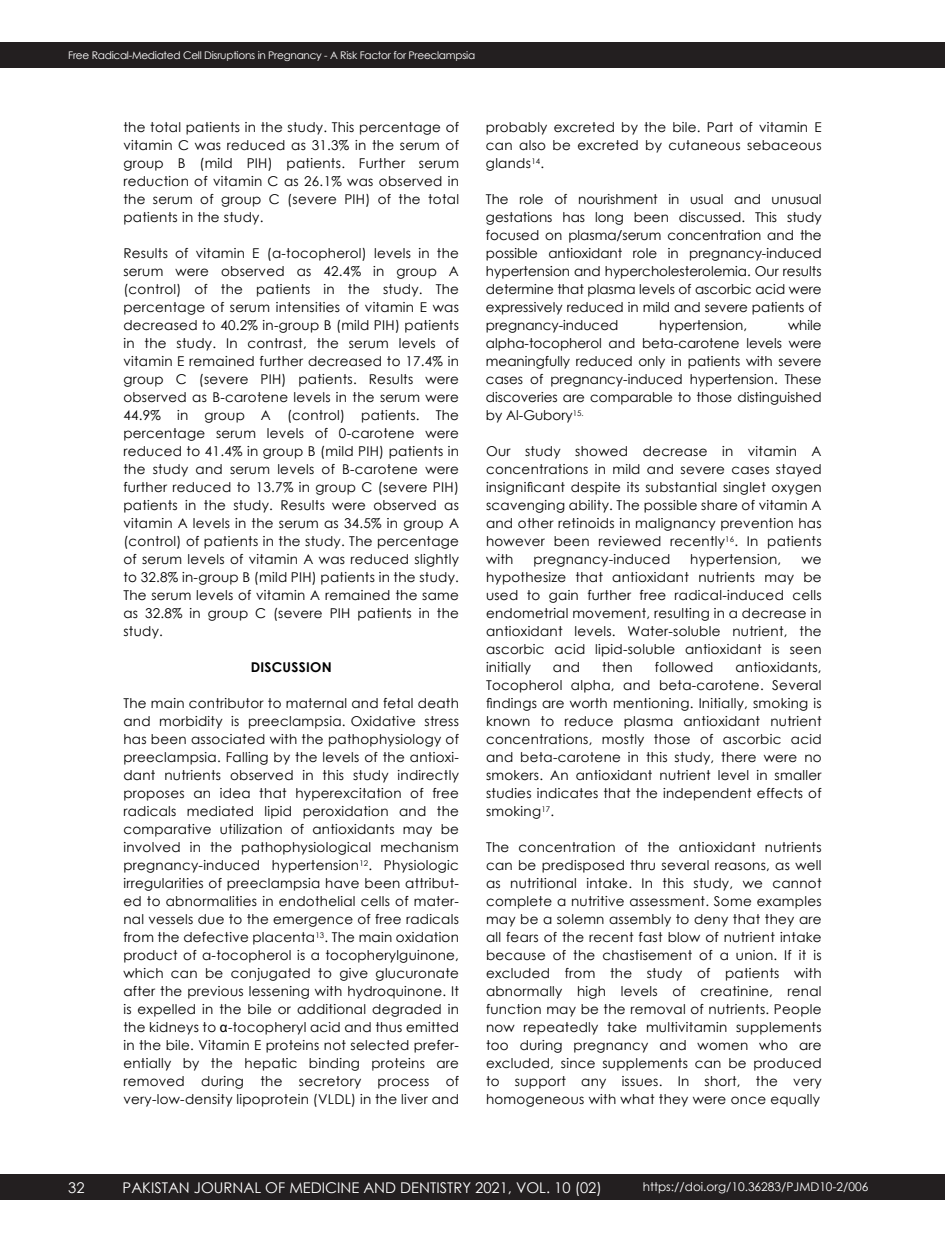
<style>
.page{position:relative;width:945px;height:1242px;background:#fff}
.page>*{position:absolute;margin:0;border:0;box-sizing:border-box;transform-origin:0 0}
.t1{font:14.7px "Century Gothic";color:#fff}
.t2{font:13.5px/18px "Century Gothic";letter-spacing:.02em;color:#000;text-align:justify}
.t3{font:13.5px "Century Gothic";color:#000}
.t4{font:700 13.5px "Century Gothic";letter-spacing:.02em;color:#000}
.t5{font:12px "Century Gothic";color:#fff}
.t6{font:10.5px "Century Gothic";letter-spacing:-.025em;color:#fff}
.s1{font-family:"Arial"}
</style>
<div class="page">
<div style="left:0;top:1174px;width:945px;height:26px;background:#231f20"></div>
<div style="left:0;top:42px;width:945px;height:26px;background:#231f20"></div>
<p class="t6" style="left:68px;top:48px;width:408px">Free Radical-Mediated Cell Disruptions in Pregnancy - A Risk Factor for Preeclampsia</p>
<p class="t2" style="left:123px;top:118px;width:337px">the total patients in the study. This percentage of vitamin C was reduced as 31.3% in the serum of group B (mild PIH) patients. Further serum reduction of vitamin C as 26.1% was observed in the serum of group C (severe PIH) of the total patients in the study.</p>
<p class="t2" style="left:123px;top:244px;width:337px">Results of vitamin E (a-tocopherol) levels in the serum were observed as 42.4% in group A (control) of the patients in the study. The percentage of serum intensities of vitamin E was decreased to 40.2% in-group B (mild PIH) patients in the study. In contrast, the serum levels of vitamin E remained further decreased to 17.4% in group C (severe PIH) patients. Results were observed as B-carotene levels in the serum were 44.9% in group A (control) patients. The percentage serum levels of 0-carotene were reduced to 41.4% in group B (mild PIH) patients in the study and serum levels of B-carotene were further reduced to 13.7% in group C (severe PIH) patients in the study. Results were observed as vitamin A levels in the serum as 34.5% in group A (control) of patients in the study. The percentage of serum levels of vitamin A was reduced slightly to 32.8% in-group B (mild PIH) patients in the study.<br>The serum levels of vitamin A remained the same as 32.8% in group C (severe PIH patients in the study.</p>
<p class="t4" style="left:251px;top:658px;width:82px">DISCUSSION</p>
<p class="t2" style="left:123px;top:694px;width:337px">The main contributor to maternal and fetal death and morbidity is preeclampsia. Oxidative stress has been associated with the pathophysiology of preeclampsia. Falling by the levels of the antioxi&shy;dant nutrients observed in this study indirectly proposes an idea that hyperexcitation of free radicals mediated lipid peroxidation and the comparative utilization of antioxidants may be involved in the pathophysiological mechanism pregnancy-induced hypertension<sup>12</sup>. Physiologic irregularities of preeclampsia have been attribut&shy;ed to abnormalities in endothelial cells of mater&shy;nal vessels due to the emergence of free radicals from the defective placenta<sup>13</sup>. The main oxidation product of α-tocopherol is a tocopherylguinone, which can be conjugated to give glucuronate after the previous lessening with hydroquinone. It is expelled in the bile or additional degraded in the kidneys to <span class="s1">α</span>-tocopheryl acid and thus emitted in the bile. Vitamin E proteins not selected prefer&shy;entially by the hepatic binding proteins are removed during the secretory process of very-low-density lipoprotein (VLDL) in the liver and</p>
<p class="t2" style="left:486px;top:118px;width:337px">probably excreted by the bile. Part of vitamin E can also be excreted by cutaneous sebaceous glands<sup>14</sup>.</p>
<p class="t2" style="left:486px;top:190px;width:337px">The role of nourishment in usual and unusual gestations has long been discussed. This study focused on plasma/serum concentration and the possible antioxidant role in pregnancy-induced hypertension and hypercholesterolemia. Our results determine that plasma levels of ascorbic acid were expressively reduced in mild and severe patients of pregnancy-induced</p>
<p class="t2" style="left:486px;top:316px;width:337px;text-indent:302px">while alpha-tocopherol and beta-carotene levels were meaningfully reduced only in patients with severe cases of pregnancy-induced hypertension. These discoveries are comparable to those distinguished by Al-Gubory<sup>15.</sup></p>
<p class="t2" style="left:486px;top:442px;width:337px">Our study showed decrease in vitamin A concentrations in mild and severe cases stayed insignificant despite its substantial singlet oxygen scavenging ability. The possible share of vitamin A and other retinoids in malignancy prevention has however been reviewed recently<sup>16</sup>. In patients with</p>
<p class="t3" style="left:659px;top:317px;width:89px">hypertension,</p>
<p class="t2" style="left:534px;top:550px;width:138px">pregnancy-induced</p>
<p class="t2" style="left:690px;top:550px;width:93px">hypertension,</p>
<p class="t2" style="left:486px;top:550px;width:337px;text-indent:315px">we hypothesize that antioxidant nutrients may be used to gain further free radical-induced cells endometrial movement, resulting in a decrease in antioxidant levels. Water-soluble nutrient, the ascorbic acid lipid-soluble antioxidant is seen initially</p>
<p class="t2" style="left:486px;top:658px;width:337px;text-indent:249px">antioxidants, Tocopherol alpha, and beta-carotene. Several findings are worth mentioning. Initially, smoking is known to reduce plasma antioxidant nutrient concentrations, mostly those of ascorbic acid and beta-carotene in this study, there were no smokers. An antioxidant nutrient level in smaller studies indicates that the independent effects of smoking<sup>17</sup>.</p>
<p class="t2" style="left:486px;top:838px;width:337px">The concentration of the antioxidant nutrients can be predisposed thru several reasons, as well as nutritional intake. In this study, we cannot complete a nutritive assessment. Some examples may be a solemn assembly to deny that they are all fears of the recent fast blow of nutrient intake because of the chastisement of a union. If it is excluded from the study of patients with abnormally high levels of creatinine, renal function may be the removal of nutrients. People now repeatedly take multivitamin supplements too during pregnancy and women who are excluded, since supplements can be produced to support any issues. In short, the very homogeneous with what they were once equally</p>
<p class="t2" style="left:553px;top:658px;width:29px">and</p>
<p class="t2" style="left:602px;top:658px;width:32px">then</p>
<p class="t2" style="left:655px;top:658px;width:60px">followed</p>
<p class="t1" style="left:68px;top:1178px;width:18px">32</p>
<p class="t1" style="left:112px;top:1178px;width:473px">PAKISTAN JOURNAL OF MEDICINE AND DENTISTRY 2019, VOL. 8 ( 3)</p>
<p class="t1" style="left:123px;top:1178px;width:481px">PAKISTAN JOURNAL OF MEDICINE AND DENTISTRY 2021, VOL. 10 (02)</p>
<p class="t5" style="left:643px;top:1179px;width:227px">https://doi.org/10.36283/PJMD10-2/006</p>
</div>
